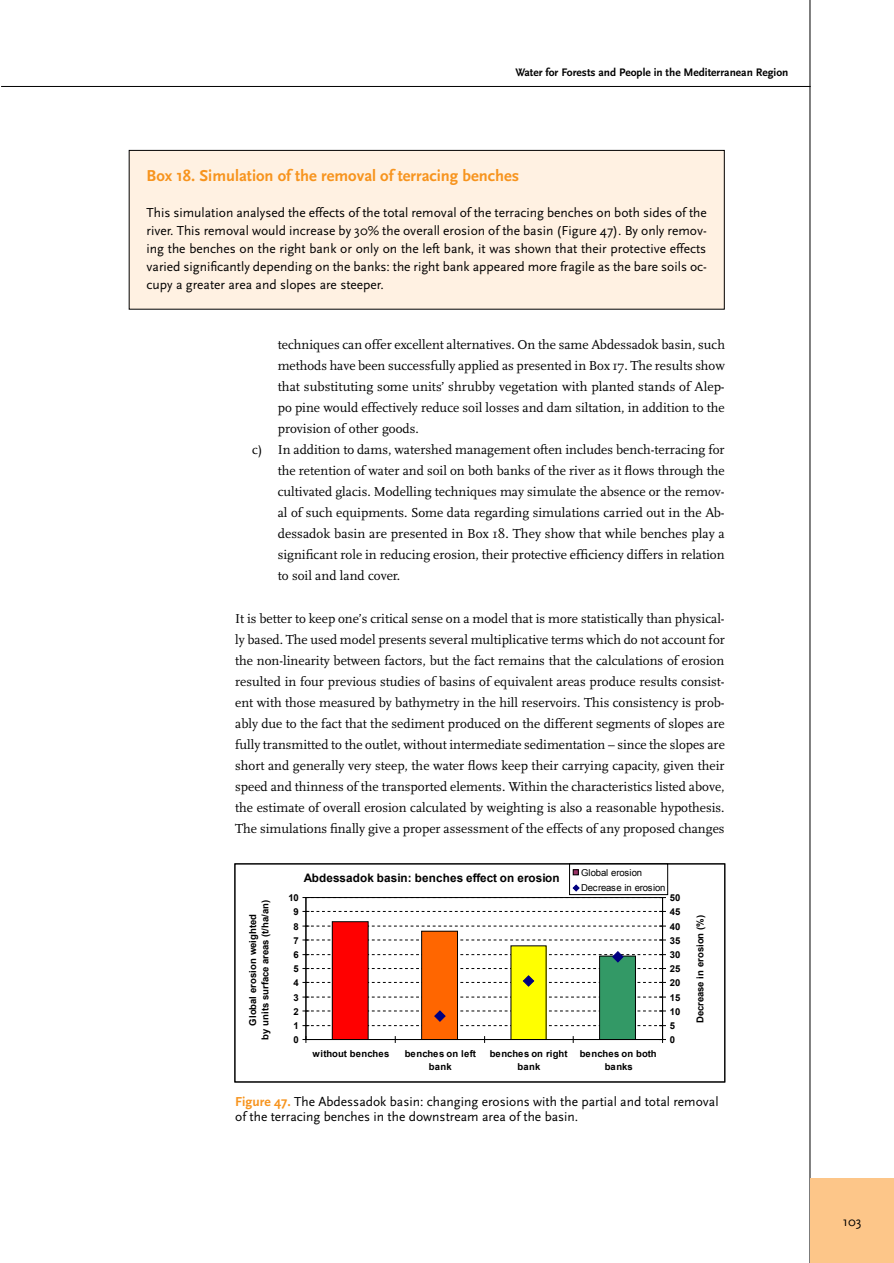
<style>
.page{position:relative;width:894px;height:1263px;background:#fff}
.page>*{position:absolute;margin:0;border:0;box-sizing:border-box;transform-origin:0 0}
.Laatikko_otsikko{font:700 16.5px "Scala Sans";color:#f7941e}
.leipä_ei_1_rivin_sis{font:13.5px/21px "Scala";color:#000;text-align:justify}
.leipä_sisennetty{font:13.5px/21px "Scala";color:#000;text-align:justify}
.Laatikko_leipis{font:13.5px/18px "Scala Sans";color:#000;text-align:justify}
.kuvateksti{font:13.5px/15px "Scala Sans";color:#000}
.t1{font:700 11.7px "Arial";letter-spacing:.005em;color:#000}
.t2{font:700 11.4px "Scala Sans";color:#000}
.t3{font:700 9.45px/12.5px "Arial";letter-spacing:.005em;color:#000;text-align:center}
.t4{font:9.45px/15.3px "Arial";letter-spacing:-.02em;color:#000}
.t5{font:700 9.45px "Arial";letter-spacing:-.02em;color:#000}
.s1{font-weight:700;color:#f7941e}
</style>
<div class="page">
<hr style="left:1px;top:86px;width:809px;height:1px;background:#000">
<hr style="left:809px;top:0;width:1px;height:1262px;background:#000">
<div style="left:809px;top:1177px;width:84px;height:85px;background:#fdc689"></div>
<div style="left:129px;top:150px;width:595px;height:159px;background:#fff1e2"></div>
<div style="left:129px;top:150px;width:595px;height:159px;border:1px solid #000"></div>
<hr style="left:306px;top:1038px;width:356px;height:1px;background:#000">
<div style="left:332px;top:921px;width:36px;height:118px;background:#f00"></div>
<div style="left:332px;top:921px;width:36px;height:118px;border:1px solid #000"></div>
<div style="left:421px;top:931px;width:36px;height:108px;background:#f60"></div>
<div style="left:421px;top:930px;width:36px;height:109px;border:1px solid #000"></div>
<div style="left:510px;top:945px;width:36px;height:94px;background:#ff0"></div>
<div style="left:599px;top:955px;width:36px;height:84px;background:#396"></div>
<div style="left:599px;top:955px;width:36px;height:84px;border:1px solid #000"></div>
<hr style="left:305px;top:897px;width:1px;height:142px;background:#000">
<hr style="left:306px;top:1039px;width:356px;height:1px;background:#000">
<svg style="left:303px;top:1036px;width:6px;height:6px"></svg>
<hr style="left:662px;top:897px;width:1px;height:142px;background:#000">
<svg style="left:659px;top:1036px;width:6px;height:6px"></svg>
<svg style="left:303px;top:996px;width:362px;height:1px"></svg>
<svg style="left:303px;top:939px;width:362px;height:1px"></svg>
<svg style="left:303px;top:925px;width:362px;height:1px"></svg>
<svg style="left:303px;top:911px;width:362px;height:1px"></svg>
<svg style="left:303px;top:897px;width:362px;height:1px"></svg>
<svg style="left:303px;top:1009px;width:362px;height:17px"></svg>
<svg style="left:303px;top:968px;width:362px;height:18px"></svg>
<svg style="left:303px;top:950px;width:362px;height:12px"></svg>
<svg style="left:572px;top:869px;width:6px;height:6px"></svg>
<svg style="left:572px;top:884px;width:8px;height:7px"></svg>
<div style="left:234px;top:863px;width:490px;height:219px;border:1px solid #000"></div>
<p class="t2" style="left:515px;top:66px;width:274px">Water for Forests and People in the Mediterranean Region</p>
<p class="Laatikko_otsikko" style="left:146px;top:167px;width:374px">Box 18. Simulation of the removal of terracing benches</p>
<p class="Laatikko_leipis" style="left:146px;top:204px;width:561px">This simulation analysed the effects of the total removal of the terracing benches on both sides of the river. This removal would increase by 30% the overall erosion of the basin (Figure 47). By only remov&shy;ing the benches on the right bank or only on the left bank, it was shown that their protective effects varied significantly depending on the banks: the right bank appeared more fragile as the bare soils oc&shy;cupy a greater area and slopes are steeper.</p>
<p class="leipä_sisennetty" style="left:277px;top:334px;width:448px">techniques can offer excellent alternatives. On the same Abdessadok basin, such methods have been successfully applied as presented in Box 17. The results show that substituting some units’ shrubby vegetation with planted stands of Alep&shy;po pine would effectively reduce soil losses and dam siltation, in addition to the provision of other goods.</p>
<p class="leipä_sisennetty" style="left:277px;top:439px;width:448px;text-indent:-26px">c) In addition to dams, watershed management often includes bench-terracing for the retention of water and soil on both banks of the river as it flows through the cultivated glacis. Modelling techniques may simulate the absence or the remov&shy;al of such equipments. Some data regarding simulations carried out in the Ab&shy;dessadok basin are presented in Box 18. They show that while benches play a significant role in reducing erosion, their protective efficiency differs in relation to soil and land cover.</p>
<p class="leipä_ei_1_rivin_sis" style="left:235px;top:607px;width:491px">It is better to keep one’s critical sense on a model that is more statistically than physical&shy;ly based. The used model presents several multiplicative terms which do not account for the non-linearity between factors, but the fact remains that the calculations of erosion resulted in four previous studies of basins of equivalent areas produce results consist&shy;ent with those measured by bathymetry in the hill reservoirs. This consistency is prob&shy;ably due to the fact that the sediment produced on the different segments of slopes are fully transmitted to the outlet, without intermediate sedimentation – since the slopes are short and generally very steep, the water flows keep their carrying capacity, given their speed and thinness of the transported elements. Within the characteristics listed above, the estimate of overall erosion calculated by weighting is also a reasonable hypothesis.<br>The simulations finally give a proper assessment of the effects of any proposed changes</p>
<p class="t3" style="left:247px;top:1039px;width:141px;rotate:-90deg">Global erosion weighted<br>by units surface areas (t/ha/an)</p>
<p class="t1" style="left:303px;top:870px;width:257px">Abdessadok basin: benches effect on erosion</p>
<p class="t4" style="left:581px;top:864px;width:86px">Global erosion<br>Decrease in erosion</p>
<p class="t3" style="left:288px;top:891px;width:12px">10</p>
<p class="t3" style="left:669px;top:891px;width:12px">50</p>
<p class="t3" style="left:293px;top:905px;width:7px">9</p>
<p class="t3" style="left:669px;top:905px;width:12px">45</p>
<p class="t3" style="left:293px;top:920px;width:7px">8</p>
<p class="t3" style="left:669px;top:920px;width:12px">40</p>
<p class="t3" style="left:293px;top:934px;width:7px">7</p>
<p class="t3" style="left:669px;top:934px;width:12px">35</p>
<p class="t3" style="left:293px;top:948px;width:7px">6</p>
<p class="t3" style="left:669px;top:948px;width:12px">30</p>
<p class="t3" style="left:293px;top:962px;width:7px">5</p>
<p class="t3" style="left:669px;top:962px;width:12px">25</p>
<p class="t3" style="left:293px;top:976px;width:7px">4</p>
<p class="t3" style="left:669px;top:976px;width:12px">20</p>
<p class="t3" style="left:293px;top:991px;width:7px">3</p>
<p class="t3" style="left:669px;top:991px;width:12px">15</p>
<p class="t3" style="left:293px;top:1005px;width:7px">2</p>
<p class="t3" style="left:669px;top:1005px;width:12px">10</p>
<p class="t3" style="left:293px;top:1019px;width:7px">1</p>
<p class="t3" style="left:669px;top:1019px;width:7px">5</p>
<p class="t3" style="left:293px;top:1033px;width:7px">0</p>
<p class="t3" style="left:669px;top:1033px;width:7px">0</p>
<p class="t3" style="left:312px;top:1047px;width:78px">without benches</p>
<p class="t3" style="left:404px;top:1047px;width:73px">benches on left bank</p>
<p class="t3" style="left:489px;top:1047px;width:79px">benches on right bank</p>
<p class="t3" style="left:579px;top:1047px;width:78px">benches on both banks</p>
<p class="t5" style="left:693px;top:1022px;width:109px;rotate:-90deg">Decrease in erosion (%)</p>
<p class="kuvateksti" style="left:235px;top:1093px;width:484px"><span class="s1">Figure 47.</span> The Abdessadok basin: changing erosions with the partial and total removal of the terracing benches in the downstream area of the basin.</p>
<p class="Laatikko_leipis" style="left:842px;top:1212px;width:20px">103</p>
</div>
